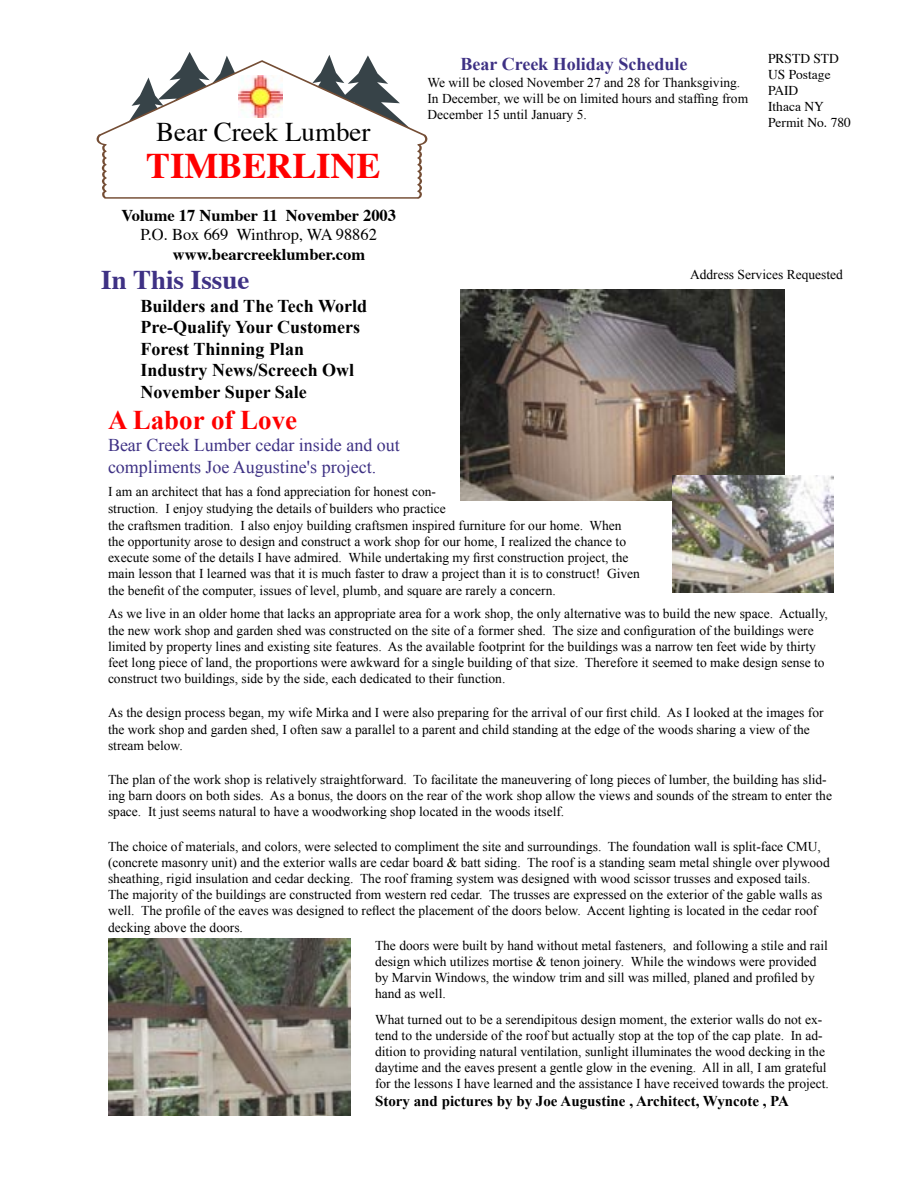
<style>
.page{position:relative;width:918px;height:1188px;background:#fff}
.page>*{position:absolute;margin:0;border:0;box-sizing:border-box;transform-origin:0 0}
.t1{font:700 36px "Times";color:#f00}
.t2{font:27px "Times";color:#000}
.t3{font:700 27px "Times New Roman";color:#f00}
.t4{font:700 27px "Times";color:#3e3184}
.t5{font:700 18px "Times New Roman";color:#000}
.t6{font:18px/21.6px "Times New Roman";color:#3e3184}
.t7{font:700 18px "Times New Roman";color:#3e3184}
.t8{font:700 16.5px "Times";color:#000}
.t9{font:16.5px "Times";color:#000}
.t10{font:700 15px "Times New Roman";color:#000}
.t11{font:13.5px/16.2px "Times New Roman";color:#000}
.t12{font:13.5px "Times";color:#000}
</style>
<div class="page">
<svg style="left:97px;top:52px;width:330px;height:147px"></svg>
<img style="left:239px;top:75px;width:44px;height:42px">
<img style="left:108px;top:939px;width:243px;height:177px">
<img style="left:460px;top:290px;width:324px;height:211px">
<img style="left:672px;top:476px;width:162px;height:116px">
<p class="t2" style="left:156px;top:115px;width:216px">Bear Creek Lumber</p>
<p class="t1" style="left:146px;top:142px;width:236px">TIMBERLINE</p>
<p class="t8" style="left:121px;top:204px;width:276px">Volume 17 Number 11 November 2003</p>
<p class="t9" style="left:140px;top:224px;width:238px">P.O. Box 669 Winthrop, WA 98862</p>
<p class="t8" style="left:173px;top:243px;width:194px">www.bearcreeklumber.com</p>
<p class="t4" style="left:101px;top:262px;width:150px">In This Issue</p>
<p class="t5" style="left:141px;top:295px;width:228px">Builders and The Tech World</p>
<p class="t5" style="left:141px;top:317px;width:221px">Pre-Qualify Your Customers</p>
<p class="t5" style="left:141px;top:338px;width:165px">Forest Thinning Plan</p>
<p class="t5" style="left:141px;top:360px;width:215px">Industry News/Screech Owl</p>
<p class="t5" style="left:141px;top:382px;width:168px">November Super Sale</p>
<p class="t3" style="left:108px;top:405px;width:191px">A Labor of Love</p>
<p class="t6" style="left:108px;top:434px;width:293px">Bear Creek Lumber cedar inside and out compliments Joe Augustine's project.</p>
<p class="t7" style="left:461px;top:54px;width:228px">Bear Creek Holiday Schedule</p>
<p class="t11" style="left:428px;top:74px;width:322px">We will be closed November 27 and 28 for Thanksgiving.<br>In December, we will be on limited hours and staffing from<br>December 15 until January 5.</p>
<p class="t12" style="left:768px;top:49px;width:72px">PRSTD STD</p>
<p class="t12" style="left:768px;top:66px;width:64px">US Postage</p>
<p class="t12" style="left:768px;top:82px;width:32px">PAID</p>
<p class="t12" style="left:768px;top:98px;width:57px">Ithaca NY</p>
<p class="t12" style="left:768px;top:114px;width:84px">Permit No. 780</p>
<p class="t11" style="left:690px;top:267px;width:154px">Address Services Requested</p>
<p class="t11" style="left:108px;top:484px;width:534px">I am an architect that has a fond appreciation for honest con-<br>struction. I enjoy studying the details of builders who practice<br>the craftsmen tradition. I also enjoy building craftsmen inspired furniture for our home. When the opportunity arose to design and construct a work shop for our home, I realized the chance to execute some of the details I have admired. While undertaking my first construction project, the main lesson that I learned was that it is much faster to draw a project than it is to construct! Given the benefit of the computer, issues of level, plumb, and square are rarely a concern.</p>
<p class="t11" style="left:108px;top:606px;width:722px">As we live in an older home that lacks an appropriate area for a work shop, the only alternative was to build the new space. Actually, the new work shop and garden shed was constructed on the site of a former shed. The size and configuration of the buildings were limited by property lines and existing site features. As the available footprint for the buildings was a narrow ten feet wide by thirty feet long piece of land, the proportions were awkward for a single building of that size. Therefore it seemed to make design sense to construct two buildings, side by the side, each dedicated to their function.</p>
<p class="t11" style="left:108px;top:705px;width:717px">As the design process began, my wife Mirka and I were also preparing for the arrival of our first child. As I looked at the images for the work shop and garden shed, I often saw a parallel to a parent and child standing at the edge of the woods sharing a view of the stream below.</p>
<p class="t11" style="left:108px;top:771px;width:726px">The plan of the work shop is relatively straightforward. To facilitate the maneuvering of long pieces of lumber, the building has slid&shy;ing barn doors on both sides. As a bonus, the doors on the rear of the work shop allow the views and sounds of the stream to enter the space. It just seems natural to have a woodworking shop located in the woods itself.</p>
<p class="t11" style="left:108px;top:838px;width:723px">The choice of materials, and colors, were selected to compliment the site and surroundings. The foundation wall is split-face CMU, (concrete masonry unit) and the exterior walls are cedar board &amp; batt siding. The roof is a standing seam metal shingle over plywood sheathing, rigid insulation and cedar decking. The roof framing system was designed with wood scissor trusses and exposed tails.<br>The majority of the buildings are constructed from western red cedar. The trusses are expressed on the exterior of the gable walls as well. The profile of the eaves was designed to reflect the placement of the doors below. Accent lighting is located in the cedar roof decking above the doors.</p>
<p class="t11" style="left:375px;top:937px;width:454px">The doors were built by hand without metal fasteners, and following a stile and rail design which utilizes mortise &amp; tenon joinery. While the windows were provided by Marvin Windows, the window trim and sill was milled, planed and profiled by hand as well.</p>
<p class="t11" style="left:375px;top:1011px;width:455px">What turned out to be a serendipitous design moment, the exterior walls do not ex&shy;tend to the underside of the roof but actually stop at the top of the cap plate. In ad&shy;dition to providing natural ventilation, sunlight illuminates the wood decking in the daytime and the eaves present a gentle glow in the evening. All in all, I am grateful for the lessons I have learned and the assistance I have received towards the project.</p>
<p class="t10" style="left:375px;top:1093px;width:416px">Story and pictures by by Joe Augustine , Architect, Wyncote , PA</p>
</div>
